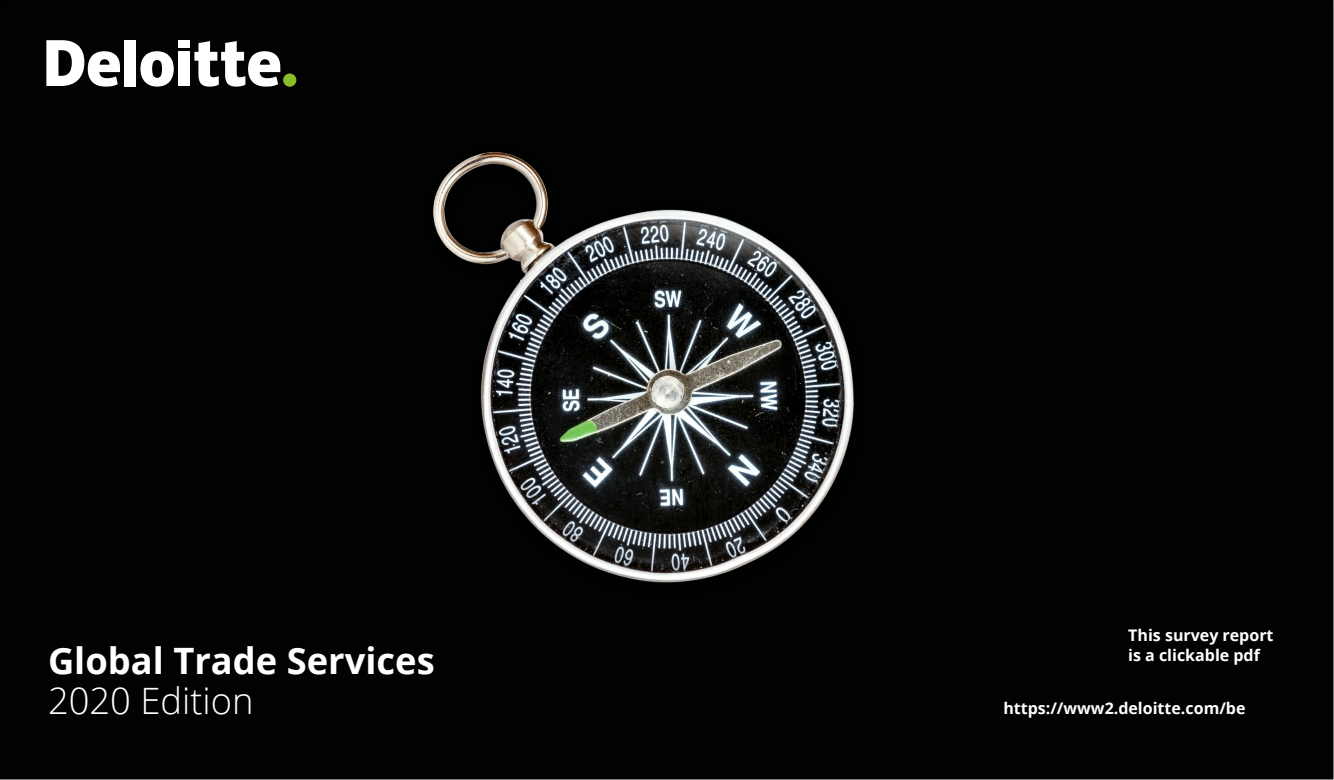
<style>
.page{position:relative;width:1334px;height:780px;background:#fff}
.page>*{position:absolute;margin:0;border:0;box-sizing:border-box;transform-origin:0 0}
.t1{font:700 36.3px "Open Sans";color:#fff}
.t2{font:300 36.3px "Open Sans";color:#fff}
.t3{font:700 16px/19.2px "Open Sans";color:#fff}
</style>
<div class="page">
<div style="left:0;top:0;width:1333px;height:779px;background:#010202"></div>
<img style="left:433px;top:152px;width:421px;height:431px">
<div style="left:283px;top:73px;width:13px;height:14px;background:#8abd27;border-radius:50%"></div>
<div style="left:124px;top:40px;width:12px;height:46px;background:#fff"></div>
<svg style="left:140px;top:51px;width:34px;height:36px"></svg>
<div style="left:178px;top:52px;width:12px;height:34px;background:#fff"></div>
<div style="left:178px;top:40px;width:12px;height:8px;background:#fff"></div>
<svg style="left:194px;top:41px;width:86px;height:46px"></svg>
<svg style="left:46px;top:40px;width:74px;height:47px"></svg>
<h1 class="t1" style="left:48px;top:636px;width:388px">Global Trade Services</h1>
<h1 class="t2" style="left:48px;top:676px;width:207px">2020 Edition</h1>
<p class="t3" style="left:1128px;top:626px;width:147px">This survey report is a clickable pdf</p>
<p class="t3" style="left:1003px;top:699px;width:244px">https://www2.deloitte.com/be</p>
</div>
